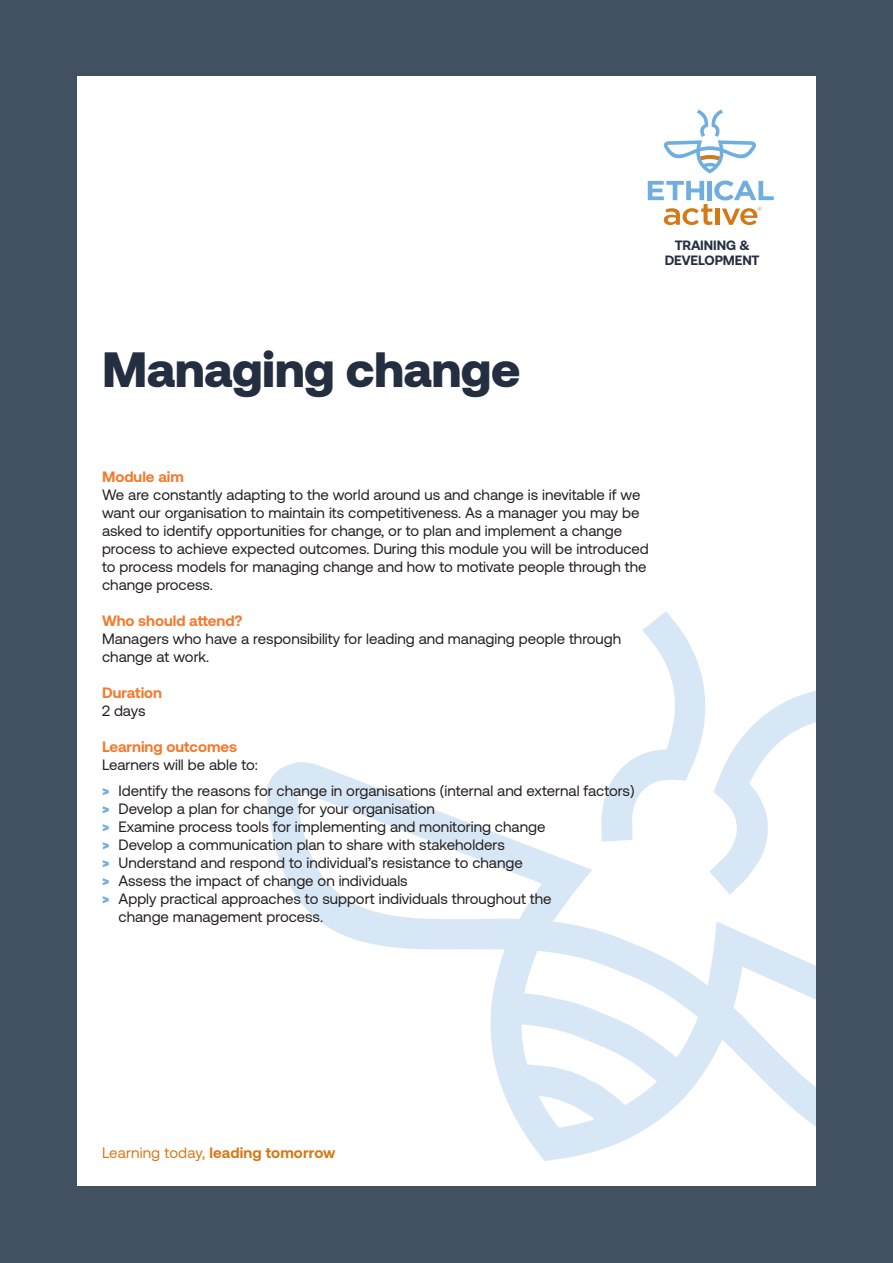
<style>
.page{position:relative;width:893px;height:1263px;background:#415162}
.page>*{position:absolute;margin:0;border:0;box-sizing:border-box;transform-origin:0 0}
.t1{font:900 49.5px "Aeonik";letter-spacing:-.01em;color:#232e41}
.t2{font:15px/18px "Aeonik";color:#231f20}
.t3{font:700 15px "Aeonik";color:#f4792c}
.t4{font:700 15px "Aeonik";letter-spacing:.01em;color:#d57918}
.t5{font:700 13.5px/15px "Aeonik";letter-spacing:-.005em;color:#232e41;text-align:center}
.s1{font-weight:900;color:#6faede}
.s2{font-weight:400}
</style>
<div class="page">
<div style="left:77px;top:77px;width:739px;height:1109px;background:#fff"></div>
<svg style="left:664px;top:109px;width:92px;height:64px"></svg>
<svg style="left:648px;top:181px;width:126px;height:44px"></svg>
<svg style="left:267px;top:611px;width:549px;height:550px"></svg>
<p class="t5" style="left:665px;top:237px;width:96px">TRAINING &amp;<br>DEVELOPMENT</p>
<h1 class="t1" style="left:102px;top:341px;width:420px">Managing change</h1>
<p class="t3" style="left:102px;top:468px;width:83px">Module aim</p>
<p class="t2" style="left:102px;top:485px;width:548px">We are constantly adapting to the world around us and change is inevitable if we want our organisation to maintain its competitiveness. As a manager you may be asked to identify opportunities for change, or to plan and implement a change process to achieve expected outcomes. During this module you will be introduced to process models for managing change and how to motivate people through the change process.</p>
<p class="t3" style="left:102px;top:612px;width:142px">Who should attend?</p>
<p class="t2" style="left:102px;top:629px;width:521px">Managers who have a responsibility for leading and managing people through change at work.</p>
<p class="t3" style="left:102px;top:684px;width:62px">Duration</p>
<p class="t2" style="left:102px;top:701px;width:45px">2 days</p>
<p class="t3" style="left:102px;top:738px;width:136px">Learning outcomes</p>
<p class="t2" style="left:102px;top:751px;width:534px;line-height:26.5px">Learners will be able to:<br><span class="s1">&gt;</span> Identify the reasons for change in organisations (internal and external factors)</p>
<p class="t2" style="left:102px;top:800px;width:334px"><span class="s1">&gt;</span> Develop a plan for change for your organisation</p>
<p class="t2" style="left:102px;top:818px;width:445px"><span class="s1">&gt;</span> Examine process tools for implementing and monitoring change</p>
<p class="t2" style="left:102px;top:836px;width:404px"><span class="s1">&gt;</span> Develop a communication plan to share with stakeholders</p>
<p class="t2" style="left:102px;top:854px;width:422px"><span class="s1">&gt;</span> Understand and respond to individual’s resistance to change</p>
<p class="t2" style="left:102px;top:872px;width:307px"><span class="s1">&gt;</span> Assess the impact of change on individuals</p>
<p class="t2" style="left:102px;top:890px;width:451px"><span class="s1">&gt;</span> Apply practical approaches to support individuals throughout the</p>
<p class="t2" style="left:119px;top:908px;width:206px">change management process.</p>
<p class="t4" style="left:102px;top:1144px;width:235px"><span class="s2">Learning today,</span> leading tomorrow</p>
</div>
